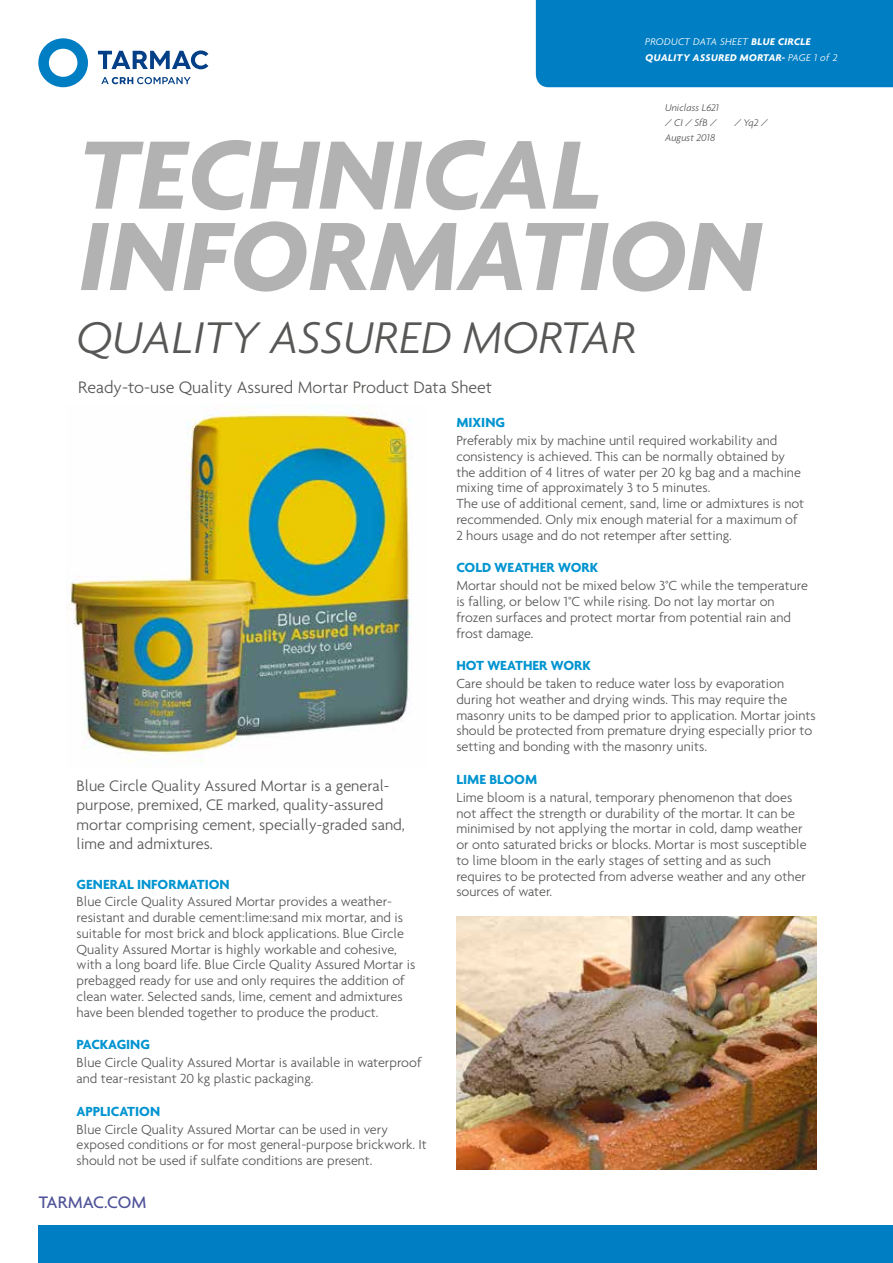
<style>
.page{position:relative;width:893px;height:1263px;background:#fff}
.page>*{position:absolute;margin:0;border:0;box-sizing:border-box;transform-origin:0 0}
.t1{font:italic 700 105px/81.3px "Agenda";color:#b3b2b2}
.t2{font:italic 300 48px "Agenda";color:#575756}
.t3{font:300 18px "Agenda";color:#575756}
.t4{font:500 18px "Agenda";color:#505398}
.t5{font:300 16.5px/19.5px "Agenda";color:#575756}
.t6{font:300 14.25px/15.8px "Agenda";color:#575756}
.t7{font:700 14.25px "Agenda";color:#0094d0}
.t8{font:italic 700 10.5px/15.8px "Agenda";letter-spacing:.03em;color:#fff}
.t9{font:italic 300 10.5px/15px "Agenda";color:#575756}
.s1{font-weight:300}
</style>
<div class="page">
<div style="left:38px;top:1225px;width:855px;height:38px;background:#007ec3"></div>
<svg style="left:101px;top:77px;width:90px;height:7px"></svg>
<svg style="left:98px;top:50px;width:110px;height:19px"></svg>
<svg style="left:38px;top:38px;width:50px;height:49px"></svg>
<div style="left:536px;top:0;width:357px;height:87px;background:#007ec3"></div>
<img style="left:456px;top:916px;width:360px;height:253px">
<img style="left:68px;top:407px;width:344px;height:355px">
<p class="t8" style="left:645px;top:34px;width:194px"><span class="s1">PRODUCT DATA SHEET</span> BLUE CIRCLE<br>QUALITY ASSURED MORTAR- <span class="s1">PAGE 1 of 2</span></p>
<p class="t9" style="left:665px;top:100px;width:55px">Uniclass L621 / CI / SfB /</p>
<p class="t9" style="left:734px;top:115px;width:35px">/ Yq2 /</p>
<p class="t9" style="left:665px;top:130px;width:52px">August 2018</p>
<h1 class="t1" style="left:77px;top:132px;width:683px">TECHNICAL<br>INFORMATION</h1>
<h2 class="t2" style="left:77px;top:309px;width:562px">QUALITY ASSURED MORTAR</h2>
<p class="t3" style="left:78px;top:377px;width:416px">Ready-to-use Quality Assured Mortar Product Data Sheet</p>
<p class="t5" style="left:77px;top:775px;width:330px">Blue Circle Quality Assured Mortar is a general&shy;purpose, premixed, CE marked, quality-assured mortar comprising cement, specially-graded sand, lime and admixtures.</p>
<p class="t7" style="left:77px;top:875px;width:155px">GENERAL INFORMATION</p>
<p class="t6" style="left:77px;top:894px;width:340px">Blue Circle Quality Assured Mortar provides a weather&shy;resistant and durable cement:lime:sand mix mortar, and is suitable for most brick and block applications. Blue Circle Quality Assured Mortar is highly workable and cohesive, with a long board life. Blue Circle Quality Assured Mortar is prebagged ready for use and only requires the addition of clean water. Selected sands, lime, cement and admixtures have been blended together to produce the product.</p>
<p class="t7" style="left:77px;top:1036px;width:75px">PACKAGING</p>
<p class="t6" style="left:77px;top:1054px;width:346px">Blue Circle Quality Assured Mortar is available in waterproof and tear-resistant 20 kg plastic packaging.</p>
<p class="t7" style="left:77px;top:1102px;width:85px">APPLICATION</p>
<p class="t6" style="left:77px;top:1121px;width:352px">Blue Circle Quality Assured Mortar can be used in very exposed conditions or for most general-purpose brickwork. It should not be used if sulfate conditions are present.</p>
<p class="t4" style="left:39px;top:1191px;width:109px">TARMAC.COM</p>
<p class="t7" style="left:456px;top:414px;width:50px">MIXING</p>
<p class="t6" style="left:456px;top:433px;width:349px">Preferably mix by machine until required workability and consistency is achieved. This can be normally obtained by the addition of 4 litres of water per 20 kg bag and a machine mixing time of approximately 3 to 5 minutes.<br>The use of additional cement, sand, lime or admixtures is not recommended. Only mix enough material for a maximum of 2 hours usage and do not retemper after setting.</p>
<p class="t7" style="left:456px;top:559px;width:143px">COLD WEATHER WORK</p>
<p class="t6" style="left:456px;top:578px;width:353px">Mortar should not be mixed below 3°C while the temperature is falling, or below 1°C while rising. Do not lay mortar on frozen surfaces and protect mortar from potential rain and frost damage.</p>
<p class="t7" style="left:456px;top:657px;width:136px">HOT WEATHER WORK</p>
<p class="t6" style="left:456px;top:675px;width:361px">Care should be taken to reduce water loss by evaporation during hot weather and drying winds. This may require the masonry units to be damped prior to application. Mortar joints should be protected from premature drying especially prior to setting and bonding with the masonry units.</p>
<p class="t7" style="left:456px;top:771px;width:82px">LIME BLOOM</p>
<p class="t6" style="left:456px;top:789px;width:352px">Lime bloom is a natural, temporary phenomenon that does not affect the strength or durability of the mortar. It can be minimised by not applying the mortar in cold, damp weather or onto saturated bricks or blocks. Mortar is most susceptible to lime bloom in the early stages of setting and as such requires to be protected from adverse weather and any other sources of water.</p>
</div>
